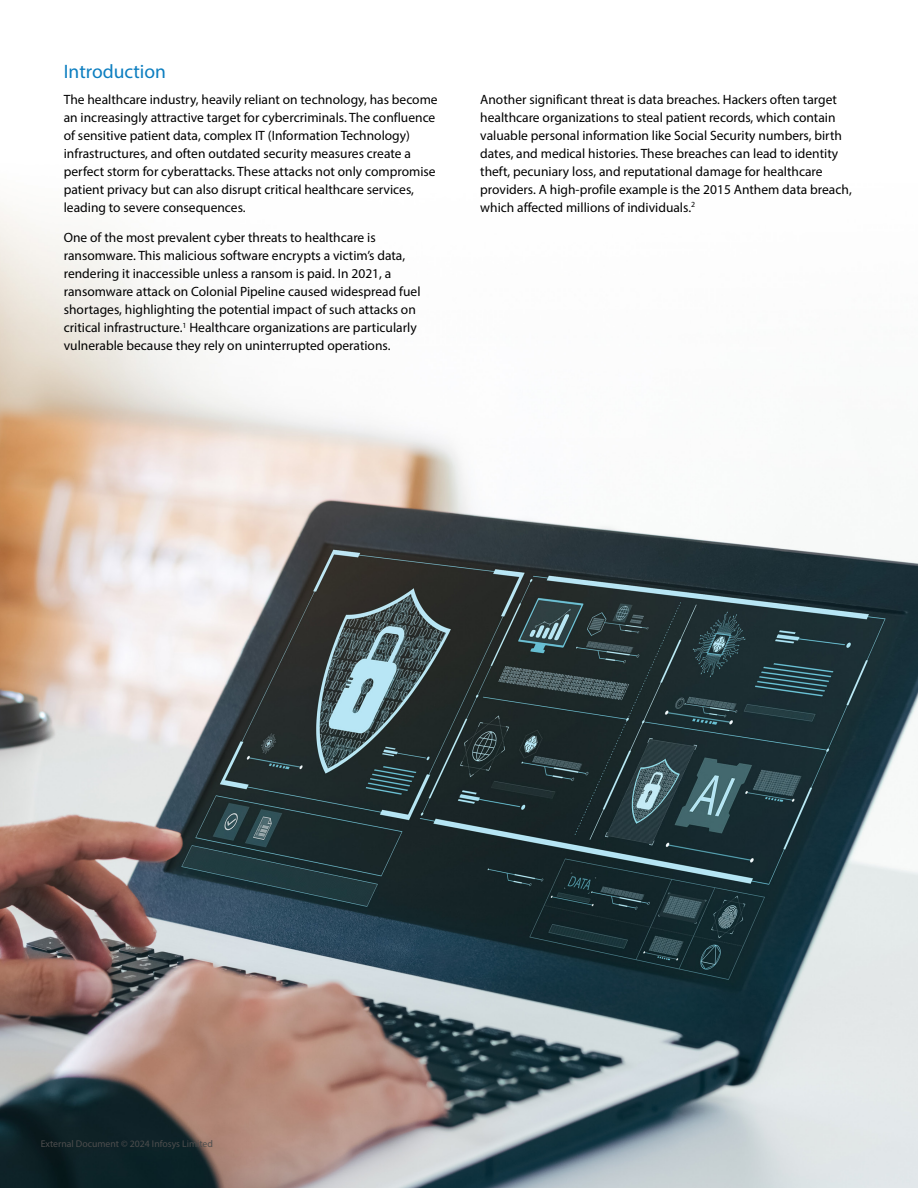
<style>
.page{position:relative;width:918px;height:1188px;background:#fff}
.page>*{position:absolute;margin:0;border:0;box-sizing:border-box;transform-origin:0 0}
.t1{font:19.5px "Myriad Pro";color:#0c7ec0}
.t2{font:13.5px/18px "Myriad Pro";color:#000}
.t3{font:9.75px "Myriad Pro";color:#4d4d4d}
</style>
<div class="page">
<img style="left:0;top:203px;width:918px;height:985px">
<h1 class="t1" style="left:64px;top:60px;width:104px">Introduction</h1>
<p class="t2" style="left:64px;top:90px;width:375px">The healthcare industry, heavily reliant on technology, has become an increasingly attractive target for cybercriminals. The confluence of sensitive patient data, complex IT (Information Technology) infrastructures, and often outdated security measures create a perfect storm for cyberattacks. These attacks not only compromise patient privacy but can also disrupt critical healthcare services, leading to severe consequences.</p>
<p class="t2" style="left:64px;top:229px;width:358px">One of the most prevalent cyber threats to healthcare is ransomware. This malicious software encrypts a victim’s data, rendering it inaccessible unless a ransom is paid. In 2021, a ransomware attack on Colonial Pipeline caused widespread fuel shortages, highlighting the potential impact of such attacks on critical infrastructure.<sup>1</sup> Healthcare organizations are particularly vulnerable because they rely on uninterrupted operations.</p>
<p class="t2" style="left:480px;top:90px;width:373px">Another significant threat is data breaches. Hackers often target healthcare organizations to steal patient records, which contain valuable personal information like Social Security numbers, birth dates, and medical histories. These breaches can lead to identity theft, pecuniary loss, and reputational damage for healthcare providers. A high-profile example is the 2015 Anthem data breach, which affected millions of individuals.<sup>2</sup></p>
<p class="t3" style="left:41px;top:1138px;width:174px">External Document © 2024 Infosys Limited</p>
</div>
